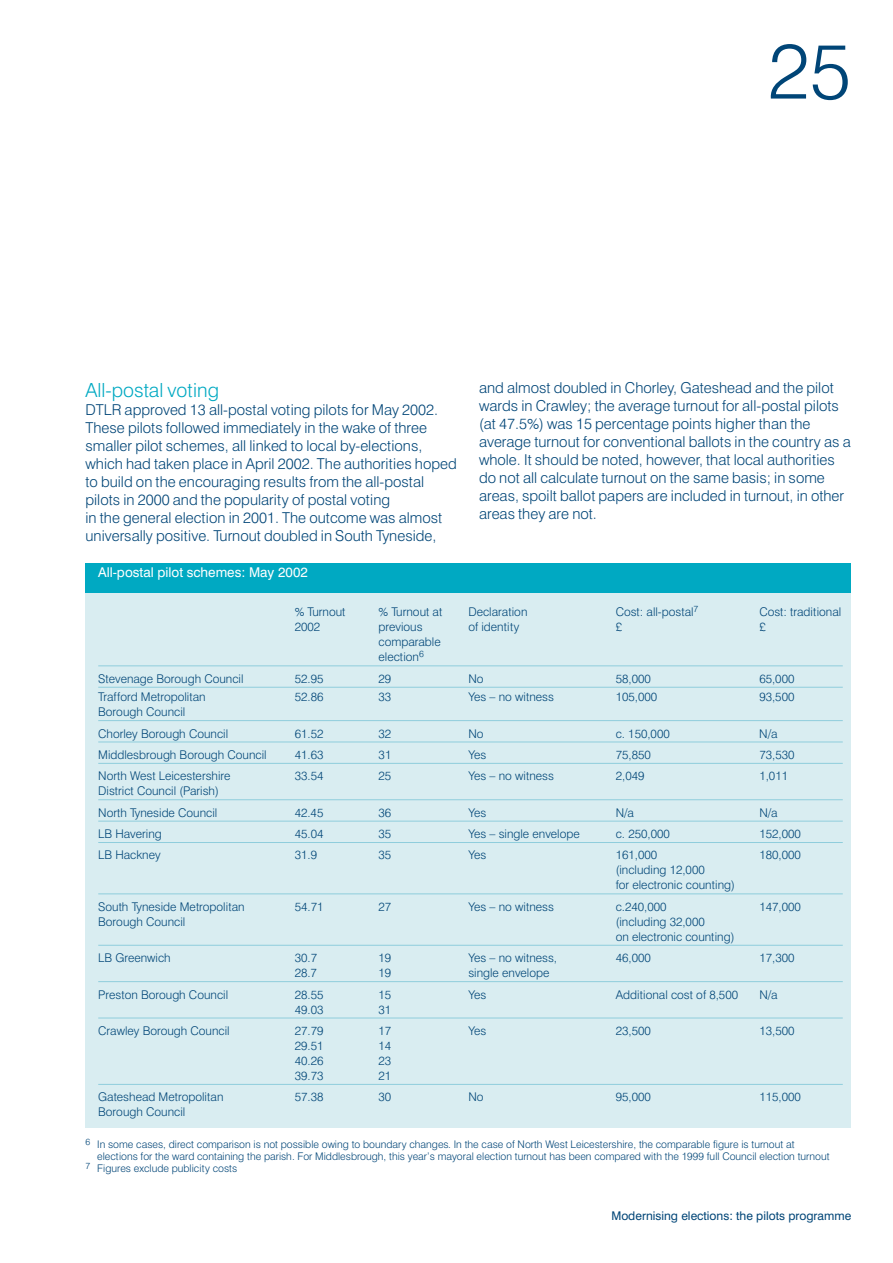
<style>
.page{position:relative;width:893px;height:1263px;background:#fff}
.page>*{position:absolute;margin:0;border:0;box-sizing:border-box;transform-origin:0 0}
.t1{font:300 78px "Swiss 721 BT";color:#004577}
.t2{font:300 19.5px "Swiss 721 BT";color:#00a9c2}
.t3{font:300 15px/18px "Swiss 721 BT";color:#004577}
.t4{font:13.5px "Swiss 721 BT";color:#fff}
.t5{font:300 12px/15px "Swiss 721 BT";color:#004577}
.t6{font:12px "Swiss 721 BT";color:#004577}
.t7{font:300 10.5px "Swiss 721 BT";color:#004577}
</style>
<div class="page">
<div style="left:85px;top:593px;width:766px;height:535px;background:#d9edf1"></div>
<hr style="left:98px;top:666px;width:744px;height:1px;background:#8fcddc">
<hr style="left:98px;top:687px;width:744px;height:1px;background:#8fcddc">
<hr style="left:98px;top:720px;width:744px;height:1px;background:#8fcddc">
<hr style="left:98px;top:742px;width:744px;height:1px;background:#8fcddc">
<hr style="left:98px;top:763px;width:744px;height:1px;background:#8fcddc">
<hr style="left:98px;top:800px;width:744px;height:1px;background:#8fcddc">
<hr style="left:98px;top:821px;width:744px;height:1px;background:#8fcddc">
<hr style="left:98px;top:842px;width:744px;height:1px;background:#8fcddc">
<hr style="left:98px;top:894px;width:744px;height:1px;background:#8fcddc">
<hr style="left:98px;top:945px;width:744px;height:1px;background:#8fcddc">
<hr style="left:98px;top:981px;width:744px;height:1px;background:#8fcddc">
<hr style="left:98px;top:1018px;width:744px;height:1px;background:#8fcddc">
<hr style="left:98px;top:1084px;width:744px;height:1px;background:#8fcddc">
<div style="left:85px;top:563px;width:766px;height:30px;background:#00a9c2"></div>
<h1 class="t1" style="left:768px;top:43px;width:85px">25</h1>
<h2 class="t2" style="left:85px;top:383px;width:135px">All-postal voting</h2>
<p class="t3" style="left:85px;top:402px;width:373px">DTLR approved 13 all-postal voting pilots for May 2002.<br>These pilots followed immediately in the wake of three smaller pilot schemes, all linked to local by-elections, which had taken place in April 2002. The authorities hoped to build on the encouraging results from the all-postal pilots in 2000 and the popularity of postal voting<br>in the general election in 2001. The outcome was almost universally positive. Turnout doubled in South Tyneside,</p>
<p class="t4" style="left:98px;top:568px;width:211px">All-postal pilot schemes: May 2002</p>
<p class="t3" style="left:479px;top:380px;width:373px">and almost doubled in Chorley, Gateshead and the pilot wards in Crawley; the average turnout for all-postal pilots (at 47.5%) was 15 percentage points higher than the average turnout for conventional ballots in the country as a whole. It should be noted, however, that local authorities do not all calculate turnout on the same basis; in some areas, spoilt ballot papers are included in turnout, in other areas they are not.</p>
<p class="t5" style="left:295px;top:606px;width:52px">% Turnout</p>
<p class="t5" style="left:378px;top:606px;width:65px">% Turnout at</p>
<p class="t5" style="left:468px;top:606px;width:61px">Declaration</p>
<p class="t5" style="left:615px;top:606px;width:84px">Cost: all-postal<sup>7</sup></p>
<p class="t5" style="left:759px;top:606px;width:83px">Cost: traditional</p>
<p class="t5" style="left:295px;top:621px;width:27px">2002</p>
<p class="t5" style="left:378px;top:621px;width:46px">previous</p>
<p class="t5" style="left:468px;top:621px;width:52px">of identity</p>
<p class="t5" style="left:615px;top:621px;width:8px">£</p>
<p class="t5" style="left:759px;top:621px;width:8px">£</p>
<p class="t5" style="left:378px;top:636px;width:64px">comparable election<sup>6</sup></p>
<p class="t5" style="left:98px;top:672px;width:147px">Stevenage Borough Council</p>
<p class="t5" style="left:295px;top:672px;width:30px">52.95</p>
<p class="t5" style="left:378px;top:672px;width:14px">29</p>
<p class="t5" style="left:468px;top:672px;width:17px">No</p>
<p class="t5" style="left:615px;top:672px;width:37px">58,000</p>
<p class="t5" style="left:759px;top:672px;width:37px">65,000</p>
<p class="t5" style="left:98px;top:690px;width:109px">Trafford Metropolitan</p>
<p class="t5" style="left:295px;top:690px;width:30px">52.86</p>
<p class="t5" style="left:378px;top:690px;width:14px">33</p>
<p class="t5" style="left:468px;top:690px;width:87px">Yes – no witness</p>
<p class="t5" style="left:615px;top:690px;width:43px">105,000</p>
<p class="t5" style="left:759px;top:690px;width:37px">93,500</p>
<p class="t5" style="left:98px;top:702px;width:131px;line-height:21.5px">Borough Council<br>Chorley Borough Council</p>
<p class="t5" style="left:295px;top:727px;width:30px">61.52</p>
<p class="t5" style="left:378px;top:727px;width:14px">32</p>
<p class="t5" style="left:468px;top:727px;width:17px">No</p>
<p class="t5" style="left:615px;top:727px;width:56px">c. 150,000</p>
<p class="t5" style="left:759px;top:727px;width:20px">N/a</p>
<p class="t5" style="left:98px;top:748px;width:170px">Middlesbrough Borough Council</p>
<p class="t5" style="left:295px;top:748px;width:30px">41.63</p>
<p class="t5" style="left:378px;top:748px;width:14px">31</p>
<p class="t5" style="left:468px;top:748px;width:19px">Yes</p>
<p class="t5" style="left:615px;top:748px;width:37px">75,850</p>
<p class="t5" style="left:759px;top:748px;width:37px">73,530</p>
<p class="t5" style="left:98px;top:770px;width:134px">North West Leicestershire</p>
<p class="t5" style="left:295px;top:770px;width:30px">33.54</p>
<p class="t5" style="left:378px;top:770px;width:14px">25</p>
<p class="t5" style="left:468px;top:770px;width:87px">Yes – no witness</p>
<p class="t5" style="left:615px;top:770px;width:30px">2,049</p>
<p class="t5" style="left:759px;top:770px;width:30px">1,011</p>
<p class="t5" style="left:98px;top:781px;width:122px;line-height:21.5px">District Council (Parish)<br>North Tyneside Council</p>
<p class="t5" style="left:295px;top:806px;width:30px">42.45</p>
<p class="t5" style="left:378px;top:806px;width:14px">36</p>
<p class="t5" style="left:468px;top:806px;width:19px">Yes</p>
<p class="t5" style="left:615px;top:806px;width:20px">N/a</p>
<p class="t5" style="left:759px;top:806px;width:20px">N/a</p>
<p class="t5" style="left:98px;top:827px;width:65px">LB Havering</p>
<p class="t5" style="left:295px;top:827px;width:30px">45.04</p>
<p class="t5" style="left:378px;top:827px;width:14px">35</p>
<p class="t5" style="left:468px;top:827px;width:113px">Yes – single envelope</p>
<p class="t5" style="left:615px;top:827px;width:56px">c. 250,000</p>
<p class="t5" style="left:759px;top:827px;width:43px">152,000</p>
<p class="t5" style="left:98px;top:849px;width:64px">LB Hackney</p>
<p class="t5" style="left:295px;top:849px;width:24px">31.9</p>
<p class="t5" style="left:378px;top:849px;width:14px">35</p>
<p class="t5" style="left:468px;top:849px;width:19px">Yes</p>
<p class="t5" style="left:615px;top:849px;width:43px">161,000</p>
<p class="t5" style="left:759px;top:849px;width:43px">180,000</p>
<p class="t5" style="left:615px;top:864px;width:121px">(including 12,000<br>for electronic counting)</p>
<p class="t5" style="left:98px;top:900px;width:148px">South Tyneside Metropolitan</p>
<p class="t5" style="left:295px;top:900px;width:30px">54.71</p>
<p class="t5" style="left:378px;top:900px;width:14px">27</p>
<p class="t5" style="left:468px;top:900px;width:87px">Yes – no witness</p>
<p class="t5" style="left:615px;top:900px;width:52px">c.240,000</p>
<p class="t5" style="left:759px;top:900px;width:43px">147,000</p>
<p class="t5" style="left:98px;top:915px;width:88px">Borough Council</p>
<p class="t5" style="left:615px;top:915px;width:120px">(including 32,000<br>on electronic counting)</p>
<p class="t5" style="left:98px;top:951px;width:74px">LB Greenwich</p>
<p class="t5" style="left:295px;top:951px;width:24px">30.7</p>
<p class="t5" style="left:378px;top:951px;width:14px">19</p>
<p class="t5" style="left:468px;top:951px;width:90px">Yes – no witness,</p>
<p class="t5" style="left:615px;top:951px;width:37px">46,000</p>
<p class="t5" style="left:759px;top:951px;width:37px">17,300</p>
<p class="t5" style="left:295px;top:966px;width:24px">28.7</p>
<p class="t5" style="left:378px;top:966px;width:14px">19</p>
<p class="t5" style="left:468px;top:966px;width:83px">single envelope</p>
<p class="t5" style="left:98px;top:988px;width:131px">Preston Borough Council</p>
<p class="t5" style="left:295px;top:988px;width:30px">28.55</p>
<p class="t5" style="left:378px;top:988px;width:14px">15</p>
<p class="t5" style="left:468px;top:988px;width:19px">Yes</p>
<p class="t5" style="left:615px;top:988px;width:124px">Additional cost of 8,500</p>
<p class="t5" style="left:759px;top:988px;width:20px">N/a</p>
<p class="t5" style="left:295px;top:1003px;width:30px">49.03</p>
<p class="t5" style="left:378px;top:1003px;width:14px">31</p>
<p class="t5" style="left:98px;top:1024px;width:133px">Crawley Borough Council</p>
<p class="t5" style="left:295px;top:1024px;width:30px">27.79</p>
<p class="t5" style="left:378px;top:1024px;width:14px">17</p>
<p class="t5" style="left:468px;top:1024px;width:19px">Yes</p>
<p class="t5" style="left:615px;top:1024px;width:37px">23,500</p>
<p class="t5" style="left:759px;top:1024px;width:37px">13,500</p>
<p class="t5" style="left:295px;top:1039px;width:30px">29.51</p>
<p class="t5" style="left:378px;top:1039px;width:14px">14</p>
<p class="t5" style="left:295px;top:1054px;width:30px">40.26</p>
<p class="t5" style="left:378px;top:1054px;width:14px">23</p>
<p class="t5" style="left:295px;top:1069px;width:30px">39.73</p>
<p class="t5" style="left:378px;top:1069px;width:14px">21</p>
<p class="t5" style="left:98px;top:1091px;width:127px">Gateshead Metropolitan</p>
<p class="t5" style="left:295px;top:1091px;width:30px">57.38</p>
<p class="t5" style="left:378px;top:1091px;width:14px">30</p>
<p class="t5" style="left:468px;top:1091px;width:17px">No</p>
<p class="t5" style="left:615px;top:1091px;width:37px">95,000</p>
<p class="t5" style="left:759px;top:1091px;width:43px">115,000</p>
<p class="t5" style="left:98px;top:1106px;width:88px">Borough Council</p>
<p class="t7" style="left:85px;top:1140px;width:710px"><sup>6</sup> In some cases, direct comparison is not possible owing to boundary changes. In the case of North West Leicestershire, the comparable figure is turnout at</p>
<p class="t7" style="left:97px;top:1152px;width:733px">elections for the ward containing the parish. For Middlesbrough, this year’s mayoral election turnout has been compared with the 1999 full Council election turnout</p>
<p class="t7" style="left:85px;top:1164px;width:153px"><sup>7</sup> Figures exclude publicity costs</p>
<p class="t6" style="left:611px;top:1212px;width:241px">Modernising elections: the pilots programme</p>
</div>
